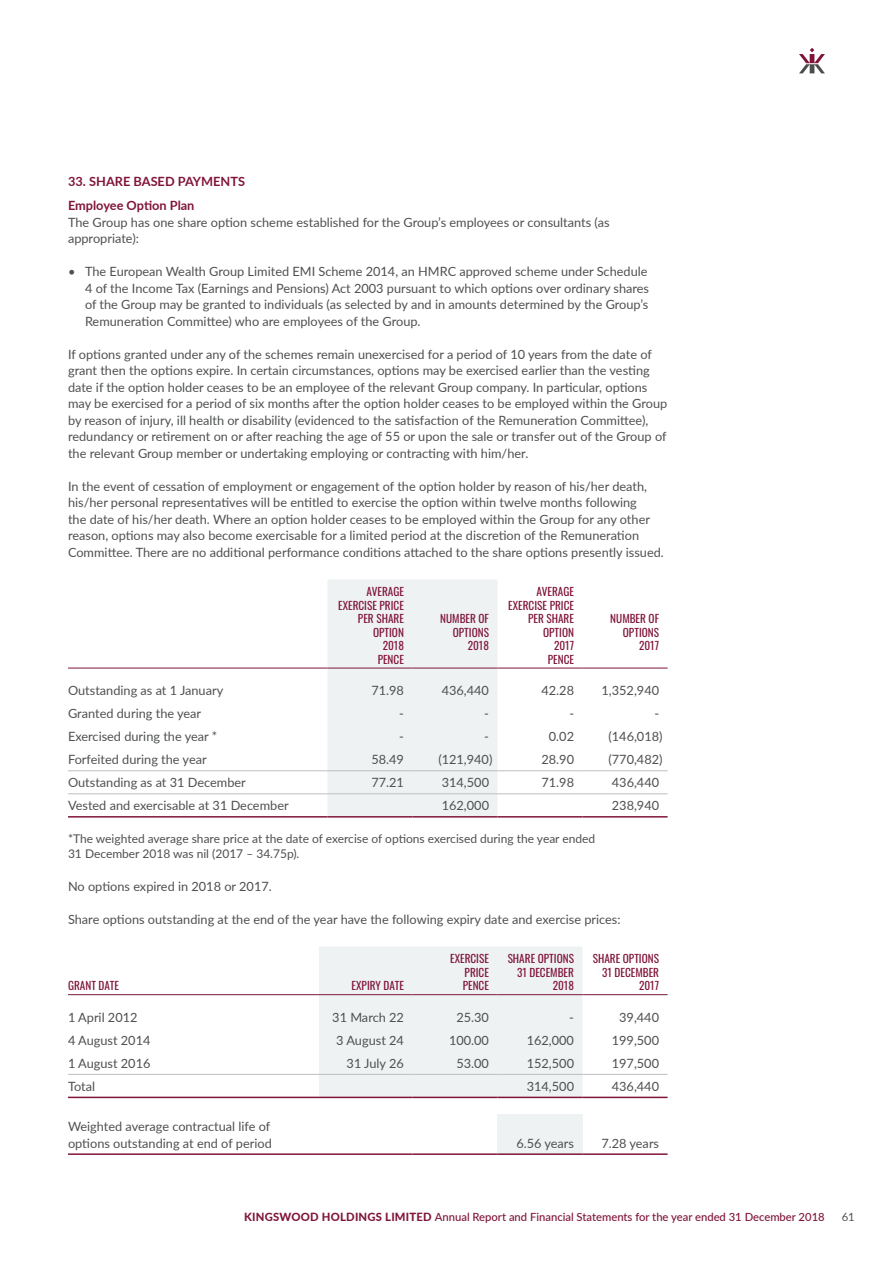
<style>
.page{position:relative;width:893px;height:1263px;background:#fff}
.page>*{position:absolute;margin:0;border:0;box-sizing:border-box;transform-origin:0 0}
.t1{font:12.75px/16.5px "Lato";color:#4e4f4f}
.t2{font:700 12.75px/24.8px "Lato";color:#801539}
.t3{font:12px/15px "Lato";color:#4e4f4f}
.t4{font:11.25px/13.5px "Oswald";color:#801539;text-align:right}
.t5{font:500 11.25px "Lato";color:#801539}
.t6{font:11.25px "Lato";color:#4e4f4f}
.s1{font-weight:800}
</style>
<div class="page">
<svg style="left:799px;top:48px;width:26px;height:25px"></svg>
<div style="left:327px;top:580px;width:170px;height:236px;background:#eff2f3"></div>
<hr style="left:68px;top:668px;width:259px;height:1px;background:#801539">
<hr style="left:327px;top:668px;width:85px;height:1px;background:#801539">
<hr style="left:412px;top:668px;width:85px;height:1px;background:#801539">
<hr style="left:497px;top:668px;width:86px;height:1px;background:#801539">
<hr style="left:583px;top:668px;width:85px;height:1px;background:#801539">
<hr style="left:68px;top:770px;width:259px;height:1px;background:#bfbebe">
<hr style="left:327px;top:770px;width:85px;height:1px;background:#bfbebe">
<hr style="left:412px;top:770px;width:85px;height:1px;background:#bfbebe">
<hr style="left:497px;top:770px;width:86px;height:1px;background:#bfbebe">
<hr style="left:583px;top:770px;width:85px;height:1px;background:#bfbebe">
<hr style="left:68px;top:793px;width:259px;height:1px;background:#bfbebe">
<hr style="left:327px;top:793px;width:85px;height:1px;background:#bfbebe">
<hr style="left:412px;top:793px;width:85px;height:1px;background:#bfbebe">
<hr style="left:497px;top:793px;width:86px;height:1px;background:#bfbebe">
<hr style="left:583px;top:793px;width:85px;height:1px;background:#bfbebe">
<hr style="left:68px;top:816px;width:259px;height:1px;background:#801539">
<hr style="left:327px;top:816px;width:85px;height:1px;background:#801539">
<hr style="left:412px;top:816px;width:85px;height:1px;background:#801539">
<hr style="left:497px;top:816px;width:86px;height:1px;background:#801539">
<hr style="left:583px;top:816px;width:85px;height:1px;background:#801539">
<div style="left:319px;top:947px;width:264px;height:150px;background:#eff2f3"></div>
<hr style="left:68px;top:994px;width:251px;height:1px;background:#801539">
<hr style="left:319px;top:994px;width:93px;height:1px;background:#801539">
<hr style="left:412px;top:994px;width:85px;height:1px;background:#801539">
<hr style="left:497px;top:994px;width:86px;height:1px;background:#801539">
<hr style="left:583px;top:994px;width:85px;height:1px;background:#801539">
<hr style="left:68px;top:1074px;width:251px;height:1px;background:#bfbebe">
<hr style="left:319px;top:1074px;width:93px;height:1px;background:#bfbebe">
<hr style="left:412px;top:1074px;width:85px;height:1px;background:#bfbebe">
<hr style="left:497px;top:1074px;width:86px;height:1px;background:#bfbebe">
<hr style="left:583px;top:1074px;width:85px;height:1px;background:#bfbebe">
<hr style="left:68px;top:1097px;width:251px;height:1px;background:#801539">
<hr style="left:319px;top:1097px;width:93px;height:1px;background:#801539">
<hr style="left:412px;top:1097px;width:85px;height:1px;background:#801539">
<hr style="left:497px;top:1097px;width:86px;height:1px;background:#801539">
<hr style="left:583px;top:1097px;width:85px;height:1px;background:#801539">
<div style="left:497px;top:1115px;width:86px;height:39px;background:#eff2f3"></div>
<hr style="left:68px;top:1153px;width:251px;height:2px;background:#801539">
<hr style="left:319px;top:1153px;width:93px;height:2px;background:#801539">
<hr style="left:412px;top:1153px;width:85px;height:2px;background:#801539">
<hr style="left:497px;top:1153px;width:86px;height:2px;background:#801539">
<hr style="left:583px;top:1153px;width:85px;height:2px;background:#801539">
<p class="t2" style="left:68px;top:168px;width:178px">33. SHARE BASED PAYMENTS<br>Employee Option Plan</p>
<p class="t1" style="left:68px;top:213px;width:543px">The Group has one share option scheme established for the Group’s employees or consultants (as appropriate):</p>
<p class="t1" style="left:85px;top:263px;width:566px;text-indent:-17px">• The European Wealth Group Limited EMI Scheme 2014, an HMRC approved scheme under Schedule 4 of the Income Tax (Earnings and Pensions) Act 2003 pursuant to which options over ordinary shares of the Group may be granted to individuals (as selected by and in amounts determined by the Group’s Remuneration Committee) who are employees of the Group.</p>
<p class="t1" style="left:68px;top:345px;width:601px">If options granted under any of the schemes remain unexercised for a period of 10 years from the date of grant then the options expire. In certain circumstances, options may be exercised earlier than the vesting date if the option holder ceases to be an employee of the relevant Group company. In particular, options may be exercised for a period of six months after the option holder ceases to be employed within the Group by reason of injury, ill health or disability (evidenced to the satisfaction of the Remuneration Committee), redundancy or retirement on or after reaching the age of 55 or upon the sale or transfer out of the Group of the relevant Group member or undertaking employing or contracting with him/her.</p>
<p class="t1" style="left:68px;top:477px;width:597px">In the event of cessation of employment or engagement of the option holder by reason of his/her death, his/her personal representatives will be entitled to exercise the option within twelve months following<br>the date of his/her death. Where an option holder ceases to be employed within the Group for any other reason, options may also become exercisable for a limited period at the discretion of the Remuneration Committee. There are no additional performance conditions attached to the share options presently issued.</p>
<p class="t4" style="left:338px;top:584px;width:67px">AVERAGE<br>EXERCISE PRICE<br>PER SHARE<br>OPTION<br>2018<br>PENCE</p>
<p class="t4" style="left:508px;top:584px;width:67px">AVERAGE<br>EXERCISE PRICE<br>PER SHARE<br>OPTION<br>2017<br>PENCE</p>
<p class="t4" style="left:440px;top:611px;width:50px">NUMBER OF<br>OPTIONS<br>2018</p>
<p class="t4" style="left:610px;top:611px;width:50px">NUMBER OF<br>OPTIONS<br>2017</p>
<p class="t1" style="left:68px;top:682px;width:157px">Outstanding as at 1 January</p>
<p class="t1" style="left:371px;top:682px;width:34px">71.98</p>
<p class="t1" style="left:442px;top:682px;width:49px">436,440</p>
<p class="t1" style="left:541px;top:682px;width:34px">42.28</p>
<p class="t1" style="left:602px;top:682px;width:59px">1,352,940</p>
<p class="t1" style="left:68px;top:705px;width:135px">Granted during the year</p>
<p class="t1" style="left:399px;top:705px;width:6px">-</p>
<p class="t1" style="left:484px;top:705px;width:6px">-</p>
<p class="t1" style="left:569px;top:705px;width:6px">-</p>
<p class="t1" style="left:654px;top:705px;width:6px">-</p>
<p class="t1" style="left:68px;top:728px;width:151px">Exercised during the year *</p>
<p class="t1" style="left:399px;top:728px;width:6px">-</p>
<p class="t1" style="left:484px;top:728px;width:6px">-</p>
<p class="t1" style="left:549px;top:728px;width:27px">0.02</p>
<p class="t1" style="left:608px;top:728px;width:56px">(146,018)</p>
<p class="t1" style="left:68px;top:751px;width:140px">Forfeited during the year</p>
<p class="t1" style="left:371px;top:751px;width:34px">58.49</p>
<p class="t1" style="left:438px;top:751px;width:56px">(121,940)</p>
<p class="t1" style="left:541px;top:751px;width:34px">28.90</p>
<p class="t1" style="left:608px;top:751px;width:56px">(770,482)</p>
<p class="t1" style="left:68px;top:774px;width:179px">Outstanding as at 31 December</p>
<p class="t1" style="left:371px;top:774px;width:34px">77.21</p>
<p class="t1" style="left:442px;top:774px;width:49px">314,500</p>
<p class="t1" style="left:541px;top:774px;width:34px">71.98</p>
<p class="t1" style="left:612px;top:774px;width:49px">436,440</p>
<p class="t1" style="left:68px;top:797px;width:222px">Vested and exercisable at 31 December</p>
<p class="t1" style="left:442px;top:797px;width:49px">162,000</p>
<p class="t1" style="left:612px;top:797px;width:49px">238,940</p>
<p class="t3" style="left:68px;top:831px;width:529px">*The weighted average share price at the date of exercise of options exercised during the year ended<br>31 December 2018 was nil (2017 – 34.75p).</p>
<p class="t1" style="left:68px;top:878px;width:205px">No options expired in 2018 or 2017.</p>
<p class="t1" style="left:68px;top:911px;width:554px">Share options outstanding at the end of the year have the following expiry date and exercise prices:</p>
<p class="t4" style="left:68px;top:978px;width:52px">GRANT DATE</p>
<p class="t4" style="left:352px;top:978px;width:54px">EXPIRY DATE</p>
<p class="t4" style="left:463px;top:951px;width:28px;text-align:justify;text-indent:-13px">EXERCISE PRICE PENCE</p>
<p class="t4" style="left:508px;top:951px;width:68px">SHARE OPTIONS<br>31 DECEMBER<br>2018</p>
<p class="t4" style="left:593px;top:951px;width:68px">SHARE OPTIONS<br>31 DECEMBER<br>2017</p>
<p class="t1" style="left:68px;top:1008px;width:71px">1 April 2012</p>
<p class="t1" style="left:332px;top:1008px;width:73px">31 March 22</p>
<p class="t1" style="left:456px;top:1008px;width:34px">25.30</p>
<p class="t1" style="left:569px;top:1008px;width:6px">-</p>
<p class="t1" style="left:619px;top:1008px;width:41px">39,440</p>
<p class="t1" style="left:68px;top:1031px;width:84px">4 August 2014</p>
<p class="t1" style="left:336px;top:1031px;width:69px">3 August 24</p>
<p class="t1" style="left:449px;top:1031px;width:41px">100.00</p>
<p class="t1" style="left:527px;top:1031px;width:49px">162,000</p>
<p class="t1" style="left:612px;top:1031px;width:49px">199,500</p>
<p class="t1" style="left:68px;top:1054px;width:84px">1 August 2016</p>
<p class="t1" style="left:347px;top:1054px;width:59px">31 July 26</p>
<p class="t1" style="left:456px;top:1054px;width:34px">53.00</p>
<p class="t1" style="left:527px;top:1054px;width:49px">152,500</p>
<p class="t1" style="left:612px;top:1054px;width:49px">197,500</p>
<p class="t1" style="left:68px;top:1077px;width:28px">Total</p>
<p class="t1" style="left:527px;top:1077px;width:49px">314,500</p>
<p class="t1" style="left:612px;top:1077px;width:49px">436,440</p>
<p class="t1" style="left:68px;top:1118px;width:205px">Weighted average contractual life of options outstanding at end of period</p>
<p class="t1" style="left:516px;top:1134px;width:59px">6.56 years</p>
<p class="t1" style="left:601px;top:1134px;width:59px">7.28 years</p>
<p class="t5" style="left:244px;top:1209px;width:582px"><span class="s1">KINGSWOOD HOLDINGS LIMITED</span> Annual Report and Financial Statements for the year ended 31 December 2018</p>
<p class="t6" style="left:842px;top:1209px;width:15px">61</p>
</div>
